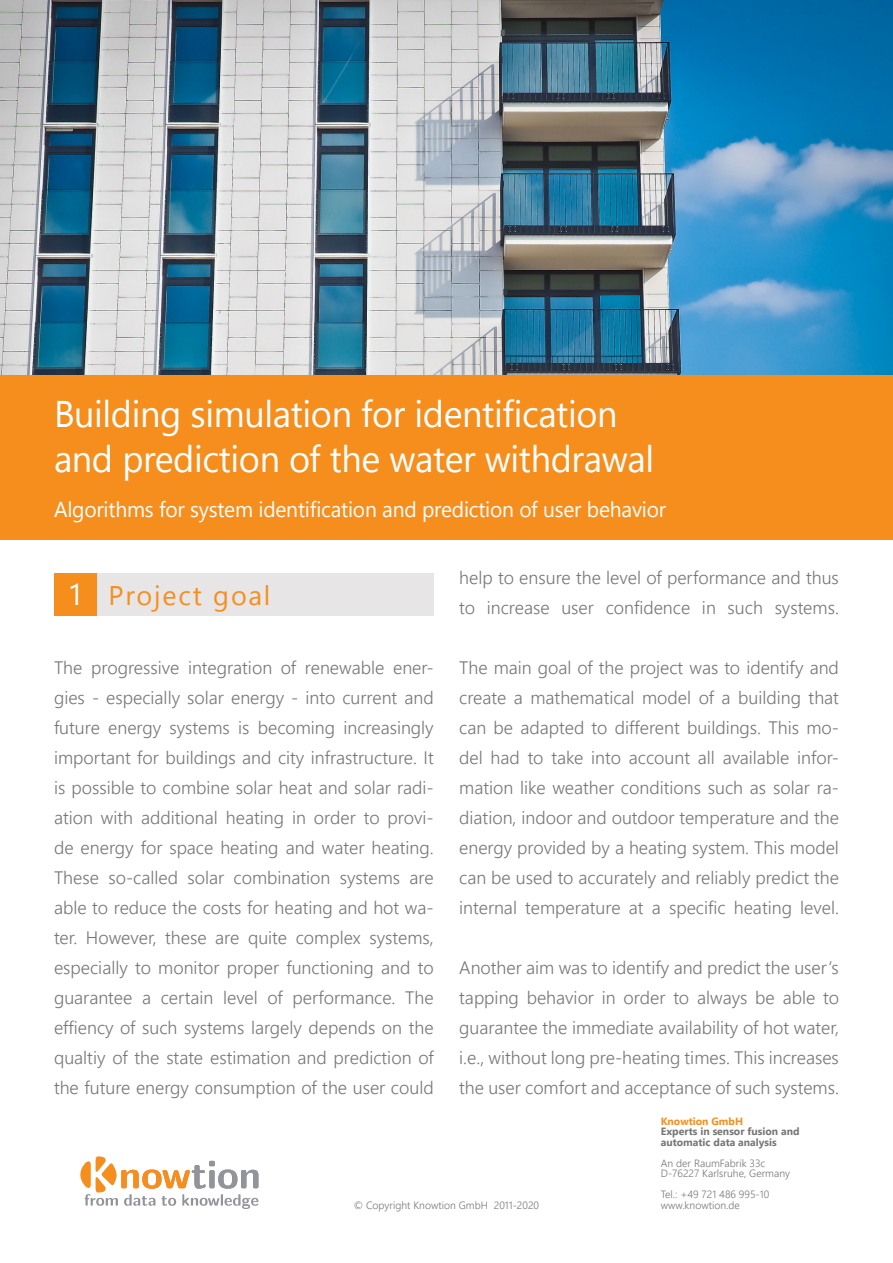
<style>
.page{position:relative;width:893px;height:1263px;background:#fff}
.page>*{position:absolute;margin:0;border:0;box-sizing:border-box;transform-origin:0 0}
.t1{font:37.05px "Leelawadee UI";letter-spacing:-.01em;color:#fff}
.t2{font:30px "Leelawadee UI";color:#fff}
.t3{font:27px "Leelawadee UI";letter-spacing:.07em;color:#f68e1e}
.t4{font:21.6px "Leelawadee UI";letter-spacing:-.01em;color:#fff}
.t5{font:300 18px/30px "Leelawadee UI";color:#777677;text-align:justify}
.t6{font:300 10.5px "Leelawadee UI";color:#777677}
.t7{font:700 10.5px "Leelawadee UI";color:#777677}
.t8{font:700 10.5px "Leelawadee UI";color:#f68e1e}
</style>
<div class="page">
<img style="left:0;top:0;width:893px;height:375px">
<div style="left:0;top:375px;width:893px;height:164px;background:#f68e1e"></div>
<svg style="left:80px;top:1156px;width:178px;height:53px"></svg>
<div style="left:63px;top:573px;width:371px;height:43px;background:#e7e5e5"></div>
<div style="left:54px;top:573px;width:43px;height:43px;background:#f68e1e"></div>
<p class="t1" style="left:54px;top:388px;width:565px">Building simulation for identification</p>
<p class="t1" style="left:54px;top:433px;width:602px">and prediction of the water withdrawal</p>
<p class="t4" style="left:54px;top:494px;width:614px">Algorithms for system identification and prediction of user behavior</p>
<p class="t2" style="left:67px;top:573px;width:18px">1</p>
<p class="t3" style="left:108px;top:576px;width:164px">Project goal</p>
<p class="t5" style="left:54px;top:651px;width:381px">The progressive integration of renewable ener&shy;gies - especially solar energy - into current and future energy systems is becoming increasingly important for buildings and city infrastructure. It is possible to combine solar heat and solar radi&shy;ation with additional heating in order to provi&shy;de energy for space heating and water heating.<br>These so-called solar combination systems are able to reduce the costs for heating and hot wa&shy;ter. However, these are quite complex systems, especially to monitor proper functioning and to guarantee a certain level of performance. The effiency of such systems largely depends on the qualtiy of the state estimation and prediction of the future energy consumption of the user could</p>
<p class="t5" style="left:459px;top:561px;width:381px">help to ensure the level of performance and thus to increase user confidence in such systems.</p>
<p class="t5" style="left:459px;top:651px;width:381px">The main goal of the project was to identify and create a mathematical model of a building that can be adapted to different buildings. This mo&shy;del had to take into account all available infor&shy;mation like weather conditions such as solar ra&shy;diation, indoor and outdoor temperature and the energy provided by a heating system. This model can be used to accurately and reliably predict the internal temperature at a specific heating level.</p>
<p class="t5" style="left:459px;top:951px;width:381px">Another aim was to identify and predict the user‘s tapping behavior in order to always be able to guarantee the immediate availability of hot water, i.e., without long pre-heating times. This increases the user comfort and acceptance of such systems.</p>
<p class="t6" style="left:354px;top:1198px;width:187px">© Copyright Knowtion GmbH 2011-2020</p>
<p class="t8" style="left:661px;top:1114px;width:84px">Knowtion GmbH</p>
<p class="t7" style="left:661px;top:1124px;width:140px">Experts in sensor fusion and</p>
<p class="t7" style="left:661px;top:1135px;width:117px">automatic data analysis</p>
<p class="t6" style="left:661px;top:1156px;width:106px">An der RaumFabrik 33c</p>
<p class="t6" style="left:661px;top:1166px;width:131px">D-76227 Karlsruhe, Germany</p>
<p class="t6" style="left:661px;top:1187px;width:110px">Tel.: +49 721 486 995-10</p>
<p class="t6" style="left:661px;top:1198px;width:81px">www.knowtion.de</p>
</div>
